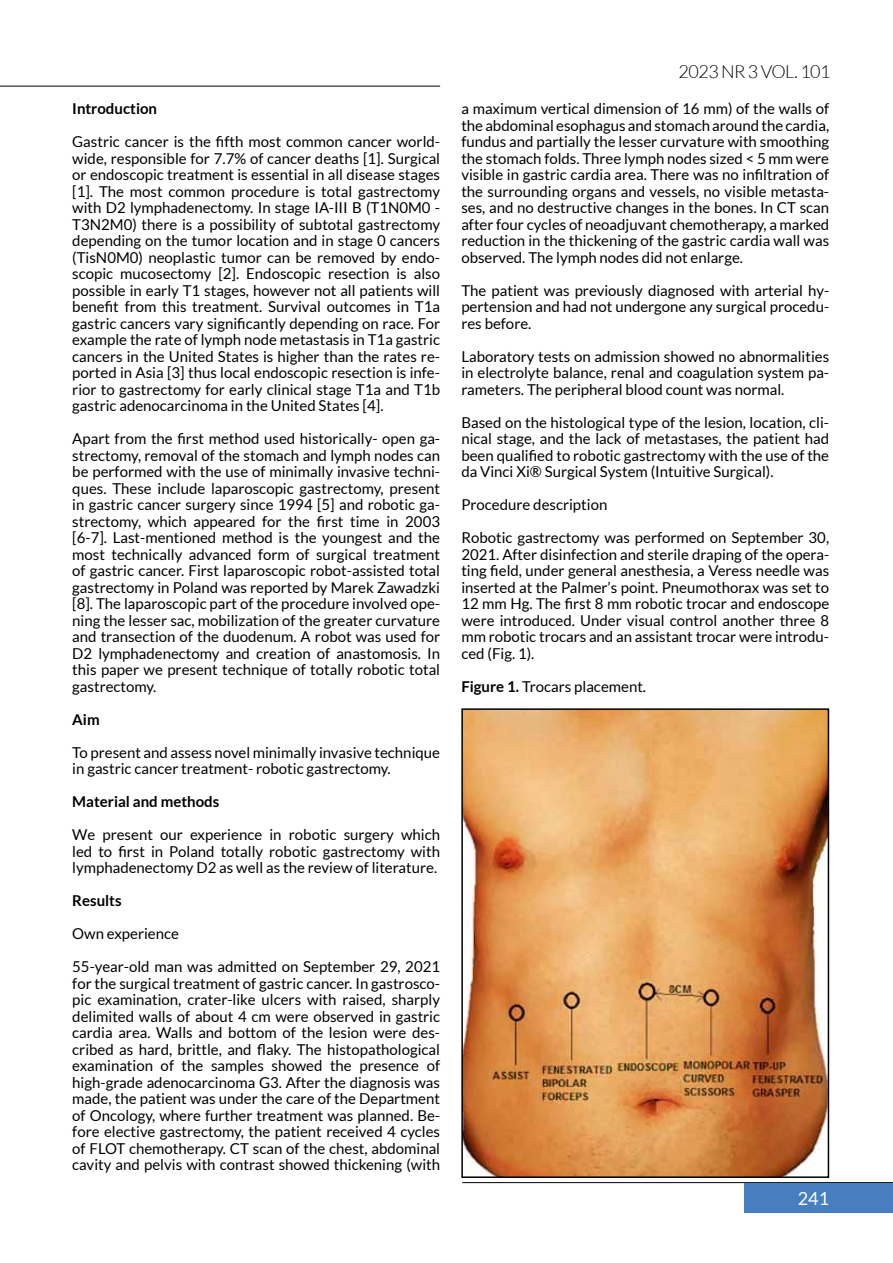
<style>
.page{position:relative;width:893px;height:1263px;background:#fff}
.page>*{position:absolute;margin:0;border:0;box-sizing:border-box;transform-origin:0 0}
.t1{font:300 18px "Lato";letter-spacing:-.03em;color:#000}
.t2{font:18px "Lato";color:#fff}
.t3{font:15px/16.5px "Lato";color:#000;text-align:justify}
.t4{font:700 15px "Lato";color:#000}
.s1{font-weight:700}
</style>
<div class="page">
<hr style="left:462px;top:1182px;width:431px;height:1px;background:#000">
<hr style="left:0;top:86px;width:440px;height:1px;background:#000">
<div style="left:744px;top:1183px;width:149px;height:30px;background:#477ec0"></div>
<img style="left:464px;top:711px;width:362px;height:464px">
<div style="left:461px;top:708px;width:368px;height:470px;border:2px solid #000"></div>
<p class="t4" style="left:72px;top:100px;width:86px">I ntroduction</p>
<p class="t3" style="left:72px;top:134px;width:369px">Gastric cancer is the fifth most common cancer world&shy;wide, responsible for 7.7% of cancer deaths [1]. Surgical or endoscopic treatment is essential in all disease stages [1]. The most common procedure is total gastrectomy with D2 lymphadenectomy. In stage IA-III B (T1N0M0 - T3N2M0) there is a possibility of subtotal gastrectomy depending on the tumor location and in stage 0 cancers (TisN0M0) neoplastic tumor can be removed by endo&shy;scopic mucosectomy [2]. Endoscopic resection is also possible in early T1 stages, however not all patients will benefit from this treatment. Survival outcomes in T1a gastric cancers vary significantly depending on race. For example the rate of lymph node metastasis in T1a gastric cancers in the United States is higher than the rates re&shy;ported in Asia [3] thus local endoscopic resection is infe&shy;rior to gastrectomy for early clinical stage T1a and T1b gastric adenocarcinoma in the United States [4].</p>
<p class="t3" style="left:72px;top:431px;width:369px">Apart from the first method used historically- open ga&shy;strectomy, removal of the stomach and lymph nodes can be performed with the use of minimally invasive techni&shy;ques. These include laparoscopic gastrectomy, present in gastric cancer surgery since 1994 [5] and robotic ga&shy;strectomy, which appeared for the first time in 2003 [6-7]. Last-mentioned method is the youngest and the most technically advanced form of surgical treatment of gastric cancer. First laparoscopic robot-assisted total gastrectomy in Poland was reported by Marek Zawadzki [8]. The laparoscopic part of the procedure involved ope&shy;ning the lesser sac, mobilization of the greater curvature and transection of the duodenum. A robot was used for D2 lymphadenectomy and creation of anastomosis. In this paper we present technique of totally robotic total gastrectomy.</p>
<p class="t4" style="left:72px;top:711px;width:29px">Aim</p>
<p class="t3" style="left:72px;top:744px;width:369px">To present and assess novel minimally invasive technique in gastric cancer treatment- robotic gastrectomy.</p>
<p class="t4" style="left:72px;top:793px;width:148px">Material and methods</p>
<p class="t3" style="left:72px;top:827px;width:369px">We present our experience in robotic surgery which led to first in Poland totally robotic gastrectomy with lymphadenectomy D2 as well as the review of literature.</p>
<p class="t4" style="left:72px;top:892px;width:51px">Results</p>
<p class="t3" style="left:72px;top:926px;width:108px">Own experience</p>
<p class="t3" style="left:72px;top:959px;width:369px">55-year-old man was admitted on September 29, 2021 for the surgical treatment of gastric cancer. In gastrosco&shy;pic examination, crater-like ulcers with raised, sharply delimited walls of about 4 cm were observed in gastric cardia area. Walls and bottom of the lesion were des&shy;cribed as hard, brittle, and flaky. The histopathological examination of the samples showed the presence of high-grade adenocarcinoma G3. After the diagnosis was made, the patient was under the care of the Department of Oncology, where further treatment was planned. Be&shy;fore elective gastrectomy, the patient received 4 cycles of FLOT chemotherapy. CT scan of the chest, abdominal cavity and pelvis with contrast showed thickening (with</p>
<p class="t1" style="left:679px;top:62px;width:153px">2023 NR 3 VOL. 101</p>
<p class="t3" style="left:461px;top:101px;width:369px">a maximum vertical dimension of 16 mm) of the walls of the abdominal esophagus and stomach around the cardia, fundus and partially the lesser curvature with smoothing the stomach folds. Three lymph nodes sized &lt; 5 mm were visible in gastric cardia area. There was no infiltration of the surrounding organs and vessels, no visible metasta&shy;ses, and no destructive changes in the bones. In CT scan after four cycles of neoadjuvant chemotherapy, a marked reduction in the thickening of the gastric cardia wall was observed. The lymph nodes did not enlarge.</p>
<p class="t3" style="left:461px;top:282px;width:369px">The patient was previously diagnosed with arterial hy&shy;pertension and had not undergone any surgical procedu&shy;res before.</p>
<p class="t3" style="left:461px;top:348px;width:369px">Laboratory tests on admission showed no abnormalities in electrolyte balance, renal and coagulation system pa&shy;rameters. The peripheral blood count was normal.</p>
<p class="t3" style="left:461px;top:414px;width:369px">Based on the histological type of the lesion, location, cli&shy;nical stage, and the lack of metastases, the patient had been qualified to robotic gastrectomy with the use of the da Vinci Xi® Surgical System (Intuitive Surgical).</p>
<p class="t3" style="left:461px;top:497px;width:147px">Procedure description</p>
<p class="t3" style="left:461px;top:530px;width:369px">Robotic gastrectomy was performed on September 30, 2021. After disinfection and sterile draping of the opera&shy;ting field, under general anesthesia, a Veress needle was inserted at the Palmer’s point. Pneumothorax was set to 12 mm Hg. The first 8 mm robotic trocar and endoscope were introduced. Under visual control another three 8 mm robotic trocars and an assistant trocar were introdu&shy;ced (Fig. 1).</p>
<p class="t3" style="left:461px;top:678px;width:186px"><span class="s1">Figure 1.</span> Trocars placement.</p>
<p class="t2" style="left:798px;top:1189px;width:33px">241</p>
</div>
